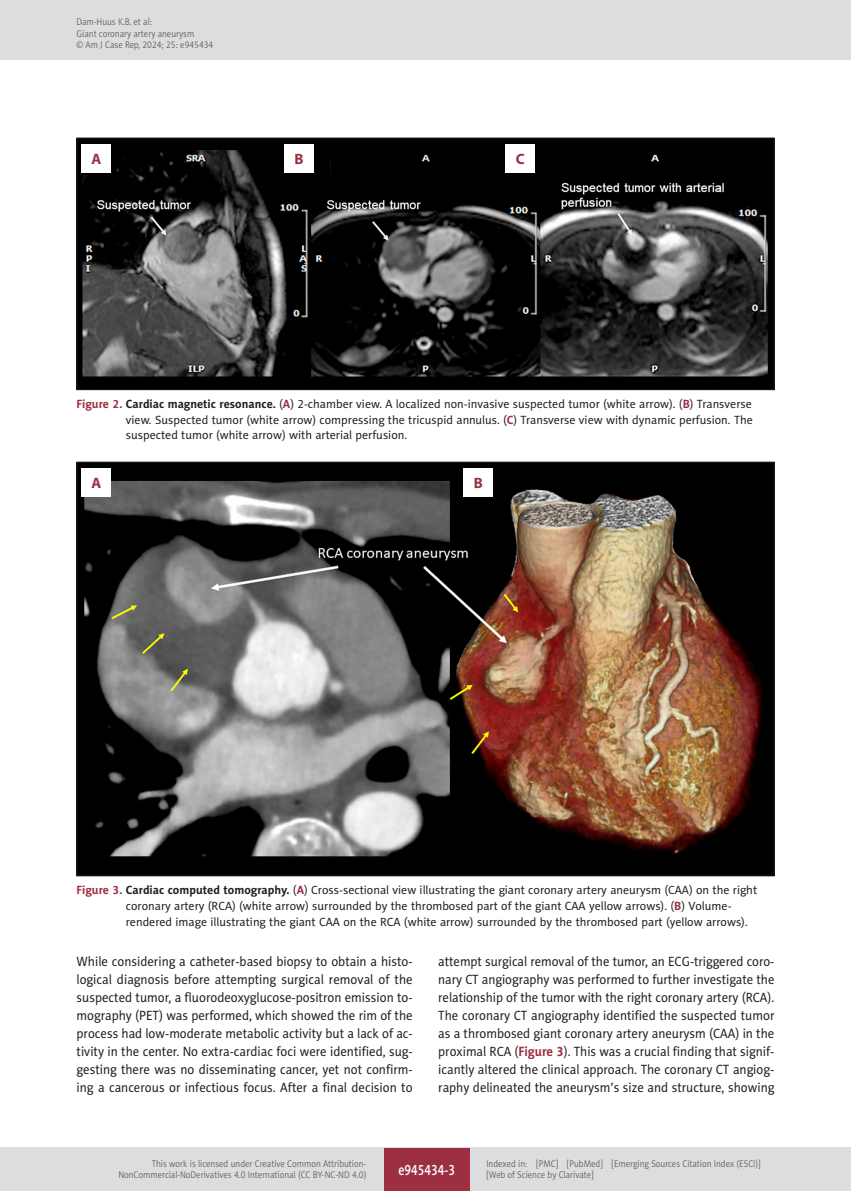
<style>
.page{position:relative;width:851px;height:1191px;background:#fff}
.page>*{position:absolute;margin:0;border:0;box-sizing:border-box;transform-origin:0 0}
.t1{font:15px "Naomi Sans EFN Medium";color:#fff;scale:.8 1}
.t2{font:700 15px "Myriad Pro";color:#9d2f42}
.AJCR_Body{font:13.5px/18px "Naomi Sans EFN";color:#231f20;text-align:justify;scale:.94 1}
.AJCR_Body-2{font:13.5px/18px "Naomi Sans EFN";color:#231f20;text-align:justify;scale:.95 1}
.AJCR_Rycina_tytul{font:12px/15.8px "Naomi Sans EFN";color:#231f20}
.t3{font:9.75px/11.2px "Naomi Sans EFN Light";color:#57585a;scale:.9 1}
.s1{font-weight:700;color:#9d2f42}
.s2{font-weight:700}
</style>
<div class="page">
<img style="left:79px;top:464px;width:693px;height:410px">
<div style="left:82px;top:468px;width:29px;height:28px;background:#fff"></div>
<div style="left:463px;top:468px;width:30px;height:28px;background:#fff"></div>
<img style="left:79px;top:140px;width:693px;height:248px">
<div style="left:77px;top:138px;width:697px;height:252px;border:1px solid #231f20"></div>
<div style="left:82px;top:144px;width:29px;height:28px;background:#fff"></div>
<div style="left:284px;top:144px;width:29px;height:28px;background:#fff"></div>
<div style="left:505px;top:144px;width:29px;height:28px;background:#fff"></div>
<div style="left:0;top:0;width:850px;height:60px;background:#dcdddf"></div>
<div style="left:0;top:1148px;width:850px;height:43px;background:#dcdddf"></div>
<div style="left:384px;top:1147px;width:85px;height:43px;background:#9d2f42"></div>
<p class="t3" style="left:77px;top:16px;width:153px">Dam-Huus K.B. et al:<br>Giant coronary artery aneurysm<br>© Am J Case Rep, 2024; 25: e945434</p>
<p class="t2" style="left:91px;top:149px;width:11px">A</p>
<p class="t2" style="left:294px;top:149px;width:11px">B</p>
<p class="t2" style="left:515px;top:149px;width:10px">C</p>
<p class="AJCR_Rycina_tytul" style="left:126px;top:396px;width:628px;text-align:justify;text-indent:-49px"><span class="s1">Figure 2.</span> <span class="s2">Cardiac magnetic resonance.</span> (<span class="s1">A</span>) 2-chamber view. A localized non-invasive suspected tumor (white arrow). (<span class="s1">B</span>) Transverse view. Suspected tumor (white arrow) compressing the tricuspid annulus. (<span class="s1">C</span>) Transverse view with dynamic perfusion. The suspected tumor (white arrow) with arterial perfusion.</p>
<p class="t2" style="left:91px;top:473px;width:11px">A</p>
<p class="t2" style="left:474px;top:473px;width:11px">B</p>
<p class="AJCR_Rycina_tytul" style="left:126px;top:882px;width:632px;text-indent:-49px"><span class="s1">Figure 3.</span> <span class="s2">Cardiac computed tomography.</span> (<span class="s1">A</span>) Cross-sectional view illustrating the giant coronary artery aneurysm (CAA) on the right coronary artery (RCA) (white arrow) surrounded by the thrombosed part of the giant CAA yellow arrows). (<span class="s1">B</span>) Volume&shy;rendered image illustrating the giant CAA on the RCA (white arrow) surrounded by the thrombosed part (yellow arrows).</p>
<p class="AJCR_Body-2" style="left:77px;top:952px;width:355px">While considering a catheter-based biopsy to obtain a histo&shy;logical diagnosis before attempting surgical removal of the suspected tumor, a fluorodeoxyglucose-positron emission to&shy;mography (PET) was performed, which showed the rim of the process had low-moderate metabolic activity but a lack of ac&shy;tivity in the center. No extra-cardiac foci were identified, sug&shy;gesting there was no disseminating cancer, yet not confirm&shy;ing a cancerous or infectious focus. After a final decision to</p>
<p class="AJCR_Body" style="left:438px;top:952px;width:359px">attempt surgical removal of the tumor, an ECG-triggered coro&shy;nary CT angiography was performed to further investigate the relationship of the tumor with the right coronary artery (RCA).<br>The coronary CT angiography identified the suspected tumor as a thrombosed giant coronary artery aneurysm (CAA) in the proximal RCA (<span class="s1">Figure 3</span>). This was a crucial finding that signif&shy;icantly altered the clinical approach. The coronary CT angiog&shy;raphy delineated the aneurysm’s size and structure, showing</p>
<p class="t3" style="left:118px;top:1158px;width:277px;text-align:right">This work is licensed under Creative Common Attribution-<br>NonCommercial-NoDerivatives 4.0 International (CC BY-NC-ND 4.0)</p>
<p class="t1" style="left:398px;top:1160px;width:72px">e945434-3</p>
<p class="t3" style="left:486px;top:1158px;width:306px">Indexed in: [PMC] [PubMed] [Emerging Sources Citation Index (ESCI)] [Web of Science by Clarivate]</p>
</div>
